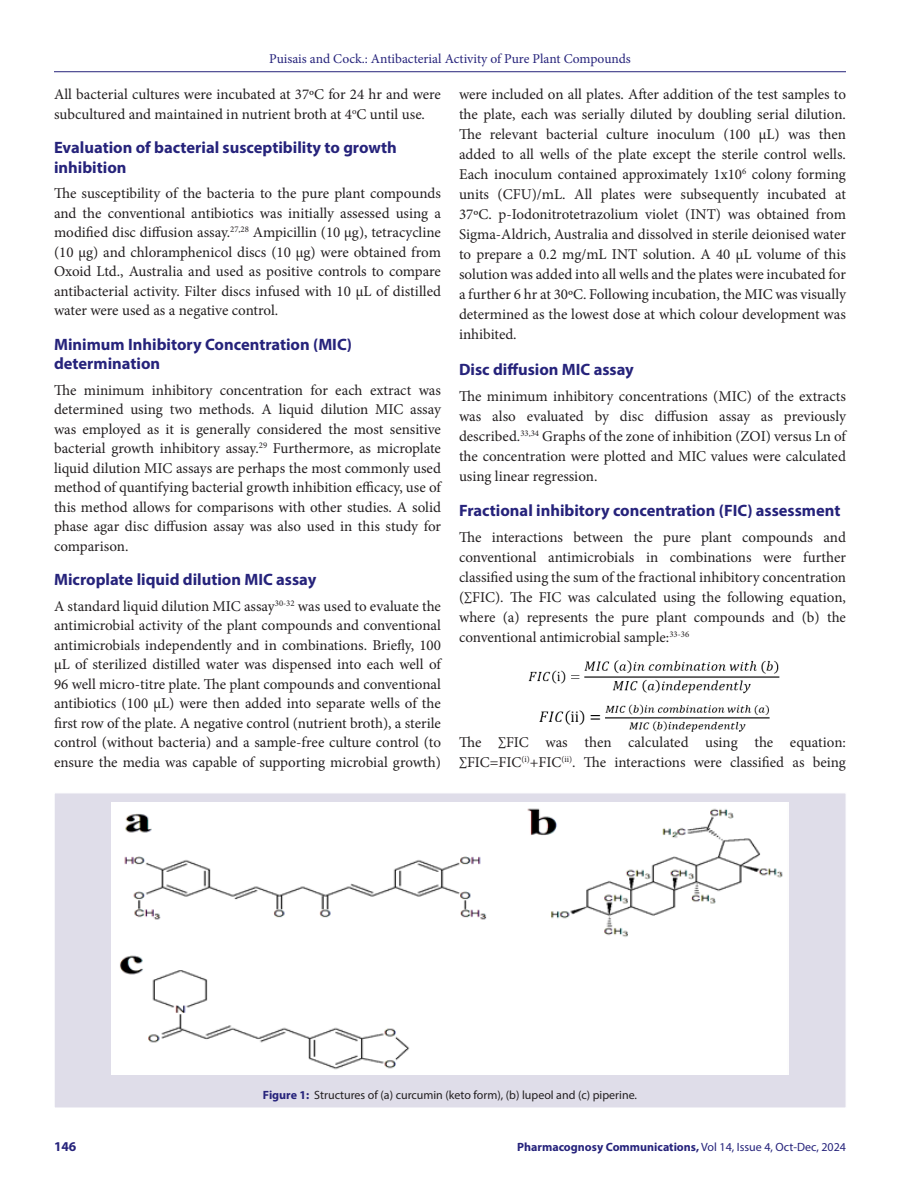
<style>
.page{position:relative;width:918px;height:1188px;background:#fff}
.page>*{position:absolute;margin:0;border:0;box-sizing:border-box;transform-origin:0 0}
.Heading_2{font:700 16.5px/19.5px "Myriad Pro";color:#26237b}
.Body_text__FO{font:15px/19.5px "Minion Pro";color:#231f20;text-align:justify}
.Body_text{font:15px/20.1px "Minion Pro";color:#231f20}
.t1{font:13.5px "Minion Pro";color:#26237b}
.t2{font:700 13.5px "Myriad Pro";color:#26237b}
.FIG_Caption{font:12px "Myriad Pro";color:#231f20}
.t3{font:700 12px "Myriad Pro";color:#26237b}
.s1{font-weight:700;color:#26237b}
.s2{font-weight:400}
</style>
<div class="page">
<hr style="left:54px;top:71px;width:792px;height:1px;background:#26237b">
<div style="left:54px;top:793px;width:792px;height:315px;background:#dfdde9;border:1px solid #fff"></div>
<img style="left:528px;top:660px;width:252px;height:72px">
<div style="left:111px;top:802px;width:678px;height:273px;background:#fff"></div>
<p class="t1" style="left:269px;top:50px;width:363px">Puisais and Cock.: Antibacterial Activity of Pure Plant Compounds</p>
<p class="Body_text__FO" style="left:54px;top:85px;width:388px">All bacterial cultures were incubated at 37ºC for 24 hr and were subcultured and maintained in nutrient broth at 4<sup>o</sup>C until use.</p>
<p class="Heading_2" style="left:54px;top:137px;width:344px">Evaluation of bacterial susceptibility to growth inhibition</p>
<p class="Body_text__FO" style="left:54px;top:184px;width:389px">The susceptibility of the bacteria to the pure plant compounds and the conventional antibiotics was initially assessed using a modified disc diffusion assay.<sup>27,28</sup> Ampicillin (10 µg), tetracycline (10 μg) and chloramphenicol discs (10 µg) were obtained from Oxoid Ltd., Australia and used as positive controls to compare antibacterial activity. Filter discs infused with 10 µL of distilled water were used as a negative control.</p>
<p class="Heading_2" style="left:54px;top:334px;width:300px">Minimum Inhibitory Concentration (MIC) determination</p>
<p class="Body_text__FO" style="left:54px;top:380px;width:389px">The minimum inhibitory concentration for each extract was determined using two methods. A liquid dilution MIC assay was employed as it is generally considered the most sensitive bacterial growth inhibitory assay.<sup>29</sup> Furthermore, as microplate liquid dilution MIC assays are perhaps the most commonly used method of quantifying bacterial growth inhibition efficacy, use of this method allows for comparisons with other studies. A solid phase agar disc diffusion assay was also used in this study for comparison.</p>
<p class="Heading_2" style="left:54px;top:569px;width:264px">Microplate liquid dilution MIC assay</p>
<p class="Body_text__FO" style="left:54px;top:596px;width:389px">A standard liquid dilution MIC assay<sup>30-32</sup> was used to evaluate the antimicrobial activity of the plant compounds and conventional antimicrobials independently and in combinations. Briefly, 100 μL of sterilized distilled water was dispensed into each well of 96 well micro-titre plate. The plant compounds and conventional antibiotics (100 μL) were then added into separate wells of the first row of the plate. A negative control (nutrient broth), a sterile control (without bacteria) and a sample-free culture control (to ensure the media was capable of supporting microbial growth)</p>
<p class="Body_text__FO" style="left:459px;top:84px;width:389px;line-height:20.1px">were included on all plates. After addition of the test samples to the plate, each was serially diluted by doubling serial dilution.<br>The relevant bacterial culture inoculum (100 µL) was then added to all wells of the plate except the sterile control wells.<br>Each inoculum contained approximately 1x10<sup>6</sup> colony forming units (CFU)/mL. All plates were subsequently incubated at 37ºC. p-Iodonitrotetrazolium violet (INT) was obtained from Sigma-Aldrich, Australia and dissolved in sterile deionised water to prepare a 0.2 mg/mL INT solution. A 40 µL volume of this solution was added into all wells and the plates were incubated for a further 6 hr at 30ºC. Following incubation, the MIC was visually determined as the lowest dose at which colour development was inhibited.</p>
<p class="Heading_2" style="left:459px;top:359px;width:176px">Disc diffusion MIC assay</p>
<p class="Body_text__FO" style="left:459px;top:386px;width:389px;line-height:20.1px">The minimum inhibitory concentrations (MIC) of the extracts was also evaluated by disc diffusion assay as previously described.<sup>33,34</sup> Graphs of the zone of inhibition (ZOI) versus Ln of the concentration were plotted and MIC values were calculated using linear regression.</p>
<p class="Heading_2" style="left:459px;top:500px;width:383px">Fractional inhibitory concentration (FIC) assessment</p>
<p class="Body_text__FO" style="left:459px;top:527px;width:389px;line-height:20.1px">The interactions between the pure plant compounds and conventional antimicrobials in combinations were further classified using the sum of the fractional inhibitory concentration (∑FIC). The FIC was calculated using the following equation, where (a) represents the pure plant compounds and (b) the conventional antimicrobial sample:<sup>33-36</sup></p>
<p class="Body_text" style="left:459px;top:732px;width:389px">The ∑FIC was then calculated using the equation: ∑FIC=FIC<sup>(i)</sup>+FIC<sup>(ii)</sup>. The interactions were classified as being</p>
<p class="FIG_Caption" style="left:263px;top:1087px;width:376px"><span class="s1">Figure 1:</span> Structures of (a) curcumin (keto form), (b) lupeol and (c) piperine.</p>
<p class="t2" style="left:54px;top:1137px;width:24px">146</p>
<p class="t3" style="left:517px;top:1139px;width:330px">Pharmacognosy Communications, <span class="s2">Vol 14, Issue 4, Oct-Dec, 2024</span></p>
</div>
